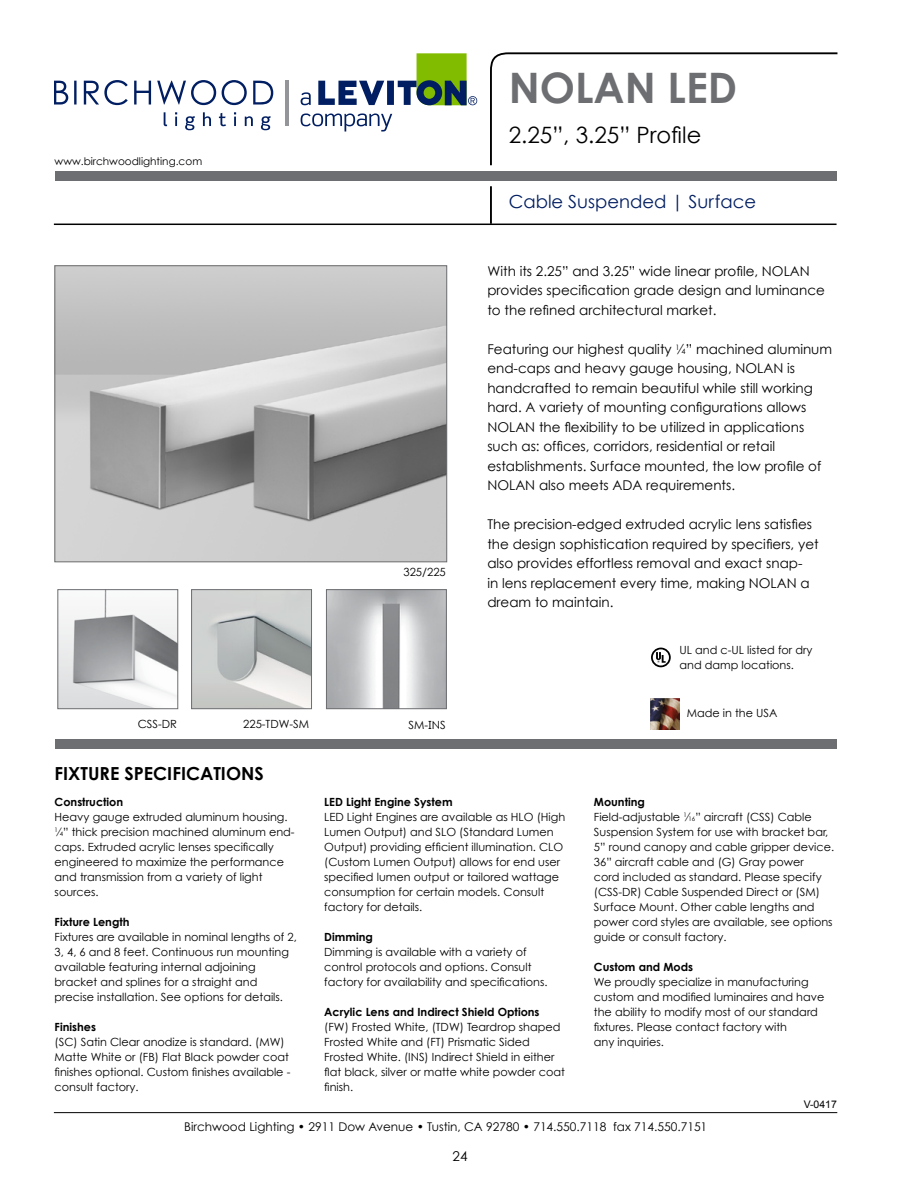
<style>
.page{position:relative;width:918px;height:1188px;background:#fff}
.page>*{position:absolute;margin:0;border:0;box-sizing:border-box;transform-origin:0 0}
.t1{font:700 42px "Century Gothic";color:#6d6e71}
.t2{font:22.5px "Century Gothic";color:#000}
.t3{font:18px "Century Gothic";color:#001e61}
.t4{font:700 18px "Century Gothic";color:#000}
.t5{font:13.5px/19.5px "Century Gothic";color:#000}
.t6{font:12px "Century Gothic";color:#000}
.t7{font:11.25px/15px "Century Gothic";color:#000}
.t8{font:700 11.25px "Century Gothic";color:#000}
.t9{font:10.5px "Century Gothic";color:#000}
.t10{font:10.5px "Arial";color:#000}
.s1{font-size:7.35px}
.s2{font-family:"Verdana";font-size:10.95px}
.s3{font-size:6.15px}
.s4{font-weight:700}
</style>
<div class="page">
<hr style="left:54px;top:1112px;width:783px;height:1px;background:#000">
<svg style="left:301px;top:53px;width:176px;height:79px"></svg>
<hr style="left:285px;top:81px;width:3px;height:45px;background:#939598">
<svg style="left:54px;top:80px;width:219px;height:50px"></svg>
<div style="left:55px;top:172px;width:782px;height:9px;background:#6d6e71"></div>
<svg style="left:489px;top:52px;width:349px;height:172px"></svg>
<hr style="left:54px;top:224px;width:783px;height:1px;background:#000">
<div style="left:55px;top:739px;width:782px;height:10px;background:#6d6e71"></div>
<svg style="left:651px;top:648px;width:20px;height:19px"></svg>
<img style="left:56px;top:267px;width:389px;height:293px">
<div style="left:54px;top:265px;width:393px;height:297px;border:1px solid #6d6e71"></div>
<img style="left:59px;top:591px;width:117px;height:116px">
<div style="left:57px;top:589px;width:121px;height:120px;border:1px solid #6d6e71"></div>
<img style="left:651px;top:698px;width:29px;height:32px">
<img style="left:193px;top:591px;width:117px;height:116px">
<div style="left:191px;top:589px;width:121px;height:120px;border:1px solid #6d6e71"></div>
<img style="left:328px;top:591px;width:117px;height:116px">
<div style="left:326px;top:589px;width:121px;height:120px;border:1px solid #6d6e71"></div>
<p class="t9" style="left:55px;top:155px;width:149px">www.birchwoodlighting.com</p>
<h1 class="t1" style="left:509px;top:61px;width:230px">NOLAN LED</h1>
<h2 class="t2" style="left:509px;top:122px;width:194px">2.25”, 3.25” Profile</h2>
<h3 class="t3" style="left:509px;top:190px;width:249px">Cable Suspended | Surface</h3>
<p class="t7" style="left:404px;top:564px;width:44px">325/225</p>
<p class="t5" style="left:487px;top:261px;width:339px">With its 2.25” and 3.25” wide linear profile, NOLAN provides specification grade design and luminance to the refined architectural market.</p>
<p class="t5" style="left:487px;top:339px;width:346px">Featuring our highest quality <sup>1</sup>⁄<span class="s1">4</span>” machined aluminum end-caps and heavy gauge housing, NOLAN is handcrafted to remain beautiful while still working hard. A variety of mounting configurations allows NOLAN the flexibility to be utilized in applications such as: offices, corridors, residential or retail establishments. Surface mounted, the low profile of NOLAN also meets ADA requirements.</p>
<p class="t5" style="left:487px;top:515px;width:333px">The precision-edged extruded acrylic lens satisfies the design sophistication required by specifiers, yet also provides effortless removal and exact snap-<br>in lens replacement every time, making NOLAN a dream to maintain.</p>
<p class="t7" style="left:680px;top:643px;width:135px">UL and c-UL listed for dry and damp locations.</p>
<p class="t7" style="left:687px;top:705px;width:92px">Made in the USA</p>
<p class="t7" style="left:138px;top:717px;width:41px">CSS-DR</p>
<p class="t7" style="left:243px;top:717px;width:68px">225-TDW-SM</p>
<p class="t7" style="left:408px;top:717px;width:39px">SM-<span class="s2">I</span>NS</p>
<h3 class="t4" style="left:55px;top:762px;width:211px">FIXTURE SPECIFICATIONS</h3>
<p class="t8" style="left:55px;top:795px;width:70px">Construction</p>
<p class="t7" style="left:55px;top:809px;width:242px">Heavy gauge extruded aluminum housing.<br><sup>1</sup>⁄<span class="s3">4</span>” thick precision machined aluminum end&shy;caps. Extruded acrylic lenses specifically engineered to maximize the performance and transmission from a variety of light sources.</p>
<p class="t8" style="left:55px;top:915px;width:76px">Fixture Length</p>
<p class="t7" style="left:55px;top:929px;width:244px">Fixtures are available in nominal lengths of 2, 3, 4, 6 and 8 feet. Continuous run mounting available featuring internal adjoining bracket and splines for a straight and precise installation. See options for details.</p>
<p class="t8" style="left:55px;top:1020px;width:43px">Finishes</p>
<p class="t7" style="left:55px;top:1034px;width:237px">(SC) Satin Clear anodize is standard. (MW)<br>Matte White or (FB) Flat Black powder coat finishes optional. Custom finishes available - consult factory.</p>
<p class="t8" style="left:324px;top:795px;width:130px">LED Light Engine System</p>
<p class="t7" style="left:324px;top:809px;width:242px">LED Light Engines are available as HLO (High Lumen Output) and SLO (Standard Lumen Output) providing efficient illumination. CLO (Custom Lumen Output) allows for end user specified lumen output or tailored wattage consumption for certain models. Consult factory for details.</p>
<p class="t8" style="left:324px;top:930px;width:50px">Dimming</p>
<p class="t7" style="left:324px;top:944px;width:225px">Dimming is available with a variety of control protocols and options. Consult factory for availability and specifications.</p>
<p class="t8" style="left:324px;top:1005px;width:217px">Acrylic Lens and Indirect Shield Options</p>
<p class="t7" style="left:324px;top:1019px;width:242px">(FW) Frosted White, (TDW) Teardrop shaped Frosted White and (FT) Prismatic Sided Frosted White. (INS) Indirect Shield in either flat black, silver or matte white powder coat finish.</p>
<p class="t7" style="left:594px;top:794px;width:242px"><span class="s4">Mounting<br></span>Field-adjustable <sup>1</sup>⁄<span class="s3">16</span>” aircraft (CSS) Cable Suspension System for use with bracket bar, 5” round canopy and cable gripper device.<br>36” aircraft cable and (G) Gray power<br>cord included as standard. Please specify (CSS-DR) Cable Suspended Direct or (SM)<br>Surface Mount. Other cable lengths and power cord styles are available, see options guide or consult factory.</p>
<p class="t8" style="left:594px;top:960px;width:101px">Custom and Mods</p>
<p class="t7" style="left:594px;top:974px;width:232px">We proudly specialize in manufacturing custom and modified luminaires and have the ability to modify most of our standard fixtures. Please contact factory with<br>any inquiries.</p>
<p class="t10" style="left:804px;top:1098px;width:35px">V-0417</p>
<p class="t6" style="left:184px;top:1119px;width:525px">Birchwood Lighting • 2911 Dow Avenue • Tustin, CA 92780 • 714.550.7118 fax 714.550.7151</p>
<p class="t5" style="left:453px;top:1147px;width:16px">24</p>
</div>
